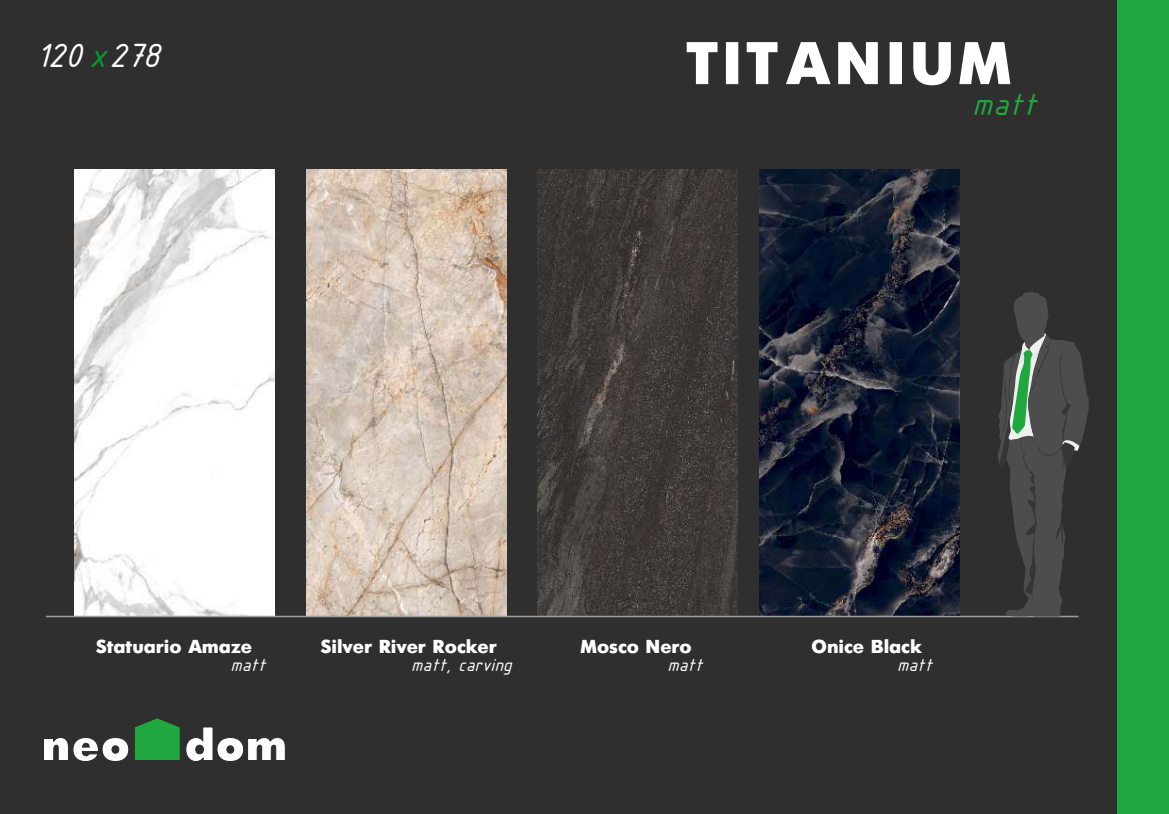
<style>
.page{position:relative;width:1169px;height:814px;background:#2f2f2f}
.page>*{position:absolute;margin:0;border:0;box-sizing:border-box;transform-origin:0 0}
.t1{font:700 60px "Futuris";letter-spacing:.07em;color:#fff}
.t2{font:36px "ISOCPEUR Italic";color:#fff}
.t3{font:33.12px "ISOCPEUR Italic";color:#21a73f}
.t4{font:700 18.75px "Futuris";color:#fff}
.t5{font:18.75px "ISOCPEUR Italic";color:#fff}
.s1{color:#069a2e}
</style>
<div class="page">
<img style="left:537px;top:169px;width:200px;height:447px">
<img style="left:759px;top:170px;width:200px;height:446px">
<img style="left:75px;top:169px;width:199px;height:447px">
<img style="left:307px;top:170px;width:200px;height:446px">
<div style="left:1116px;top:0;width:53px;height:814px;background:#21a73f"></div>
<svg style="left:44px;top:718px;width:241px;height:43px"></svg>
<hr style="left:46px;top:616px;width:1032px;height:1px;background:#9d9e9e">
<svg style="left:997px;top:292px;width:92px;height:325px"></svg>
<h2 class="t2" style="left:36px;top:44px;width:125px">120 <span class="s1">x</span>278</h2>
<h1 class="t1" style="left:686px;top:39px;width:326px">TITANIUM</h1>
<h3 class="t3" style="left:972px;top:94px;width:66px">matt</h3>
<p class="t4" style="left:96px;top:638px;width:157px">Statuario Amaze</p>
<p class="t5" style="left:231px;top:658px;width:37px">matt</p>
<p class="t4" style="left:321px;top:638px;width:178px">Silver River Rocker</p>
<p class="t5" style="left:411px;top:659px;width:102px">matt, carving</p>
<p class="t4" style="left:580px;top:638px;width:113px">Mosco Nero</p>
<p class="t5" style="left:667px;top:658px;width:37px">matt</p>
<p class="t4" style="left:811px;top:639px;width:112px">Onice Black</p>
<p class="t5" style="left:897px;top:659px;width:37px">matt</p>
</div>
